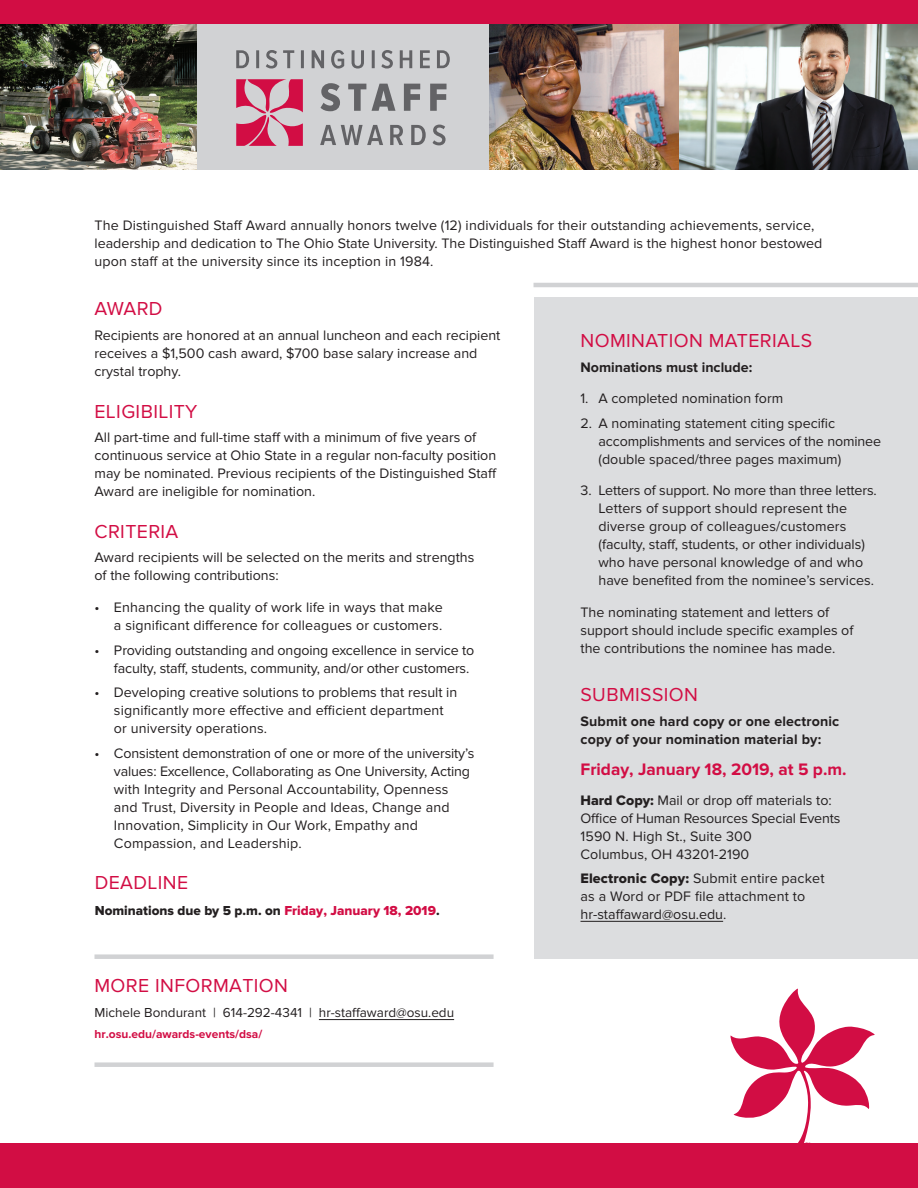
<style>
.page{position:relative;width:918px;height:1188px;background:#fff}
.page>*{position:absolute;margin:0;border:0;box-sizing:border-box;transform-origin:0 0}
.t1{font:19.5px "Proxima Nova";letter-spacing:.02em;color:#d20d44}
.t2{font:700 17.25px "Proxima Nova";color:#d20d44}
.t3{font:14.25px/18px "Proxima Nova";color:#231f20}
.t4{font:700 14.25px/18px "Proxima Nova";letter-spacing:.01em;color:#231f20}
.t5{font:13.5px "Proxima Nova";color:#231f20}
.t6{font:13.5px "Proxima Nova Extrabld";color:#231f20}
.t7{font:700 12px "Proxima Nova";color:#d20d44}
.s1{color:#d20d44}
.s2{font-family:"Proxima Nova Extrabld"}
</style>
<div class="page">
<div style="left:94px;top:954px;width:400px;height:5px;background:#d1d2d4"></div>
<div style="left:534px;top:297px;width:384px;height:661px;background:#dcdddf"></div>
<hr style="left:534px;top:283px;width:384px;height:4px;background:#d1d2d4">
<div style="left:0;top:21px;width:918px;height:149px;background:#d1d2d4"></div>
<img style="left:679px;top:24px;width:239px;height:146px">
<img style="left:0;top:24px;width:197px;height:146px">
<img style="left:490px;top:24px;width:189px;height:146px">
<div style="left:0;top:0;width:918px;height:24px;background:#d20d44"></div>
<svg style="left:236px;top:50px;width:13px;height:18px"></svg>
<svg style="left:256px;top:50px;width:21px;height:19px"></svg>
<svg style="left:283px;top:50px;width:11px;height:18px"></svg>
<svg style="left:301px;top:50px;width:23px;height:18px"></svg>
<svg style="left:331px;top:50px;width:81px;height:19px"></svg>
<svg style="left:420px;top:50px;width:10px;height:18px"></svg>
<svg style="left:437px;top:50px;width:13px;height:18px"></svg>
<svg style="left:320px;top:125px;width:83px;height:20px"></svg>
<svg style="left:411px;top:125px;width:15px;height:20px"></svg>
<svg style="left:433px;top:125px;width:13px;height:20px"></svg>
<svg style="left:320px;top:83px;width:20px;height:28px"></svg>
<svg style="left:348px;top:84px;width:48px;height:27px"></svg>
<svg style="left:404px;top:84px;width:16px;height:27px"></svg>
<svg style="left:430px;top:84px;width:17px;height:27px"></svg>
<svg style="left:236px;top:79px;width:67px;height:67px"></svg>
<div style="left:0;top:1143px;width:918px;height:45px;background:#d20d44"></div>
<div style="left:94px;top:1062px;width:400px;height:5px;background:#d1d2d4"></div>
<svg style="left:730px;top:989px;width:145px;height:154px"></svg>
<hr style="left:580px;top:921px;width:143px;height:1px;background:#231f20">
<hr style="left:319px;top:1019px;width:135px;height:1px;background:#231f20">
<p class="t3" style="left:95px;top:217px;width:730px">The Distinguished Staff Award annually honors twelve (12) individuals for their outstanding achievements, service, leadership and dedication to The Ohio State University. The Distinguished Staff Award is the highest honor bestowed upon staff at the university since its inception in 1984.</p>
<h2 class="t1" style="left:94px;top:298px;width:70px">AWARD</h2>
<p class="t3" style="left:94px;top:327px;width:407px">Recipients are honored at an annual luncheon and each recipient receives a $1,500 cash award, $700 base salary increase and crystal trophy.</p>
<h2 class="t1" style="left:94px;top:400px;width:105px">ELIGIBILITY</h2>
<p class="t3" style="left:94px;top:429px;width:404px">All part-time and full-time staff with a minimum of five years of continuous service at Ohio State in a regular non-faculty position may be nominated. Previous recipients of the Distinguished Staff Award are ineligible for nomination.</p>
<h2 class="t1" style="left:94px;top:520px;width:85px">CRITERIA</h2>
<p class="t3" style="left:94px;top:549px;width:381px">Award recipients will be selected on the merits and strengths of the following contributions:</p>
<p class="t3" style="left:94px;top:598px;width:350px;text-align:right">• Enhancing the quality of work life in ways that make a significant difference for colleagues or customers.</p>
<p class="t3" style="left:114px;top:641px;width:362px;text-indent:-19px">• Providing outstanding and ongoing excellence in service to faculty, staff, students, community, and/or other customers.</p>
<p class="t3" style="left:114px;top:684px;width:345px;text-indent:-19px">• Developing creative solutions to problems that result in significantly more effective and efficient department or university operations.</p>
<p class="t3" style="left:114px;top:745px;width:362px;text-indent:-19px">• Consistent demonstration of one or more of the university’s values: Excellence, Collaborating as One University, Acting with Integrity and Personal Accountability, Openness and Trust, Diversity in People and Ideas, Change and Innovation, Simplicity in Our Work, Empathy and Compassion, and Leadership.</p>
<p class="t1" style="left:95px;top:871px;width:95px">DEADLINE</p>
<p class="t6" style="left:95px;top:902px;width:346px">Nominations due by 5 p.m. on <span class="s1">Friday, January 18, 2019</span>.</p>
<h2 class="t1" style="left:580px;top:329px;width:233px">NOMINATION MATERIALS</h2>
<p class="t4" style="left:580px;top:358px;width:173px">Nominations must include:</p>
<p class="t3" style="left:580px;top:390px;width:204px">1. A completed nomination form</p>
<p class="t3" style="left:598px;top:414px;width:284px;text-indent:-18px">2. A nominating statement citing specific accomplishments and services of the nominee (double spaced/three pages maximum)</p>
<p class="t3" style="left:598px;top:482px;width:280px;text-indent:-18px">3. Letters of support. No more than three letters.<br>Letters of support should represent the diverse group of colleagues/customers (faculty, staff, students, or other individuals) who have personal knowledge of and who have benefited from the nominee’s services.</p>
<p class="t3" style="left:580px;top:603px;width:275px">The nominating statement and letters of support should include specific examples of the contributions the nominee has made.</p>
<p class="t1" style="left:580px;top:683px;width:119px">SUBMISSION</p>
<p class="t4" style="left:580px;top:712px;width:260px">Submit one hard copy or one electronic copy of your nomination material by:</p>
<p class="t2" style="left:580px;top:759px;width:268px">Friday, January 18, 2019, at 5 p.m.</p>
<p class="t3" style="left:580px;top:791px;width:262px"><span class="s2">Hard Copy:</span> Mail or drop off materials to:<br>Office of Human Resources Special Events 1590 N. High St., Suite 300<br>Columbus, OH 43201-2190</p>
<p class="t3" style="left:580px;top:869px;width:246px"><span class="s2">Electronic Copy:</span> Submit entire packet as a Word or PDF file attachment to hr-staffaward@osu.edu.</p>
<p class="t1" style="left:94px;top:975px;width:195px">MORE INFORMATION</p>
<p class="t5" style="left:94px;top:1005px;width:361px">Michele Bondurant | 614-292-4341 | hr-staffaward@osu.edu</p>
<p class="t7" style="left:94px;top:1027px;width:169px">hr.osu.edu/awards-events/dsa/</p>
</div>
